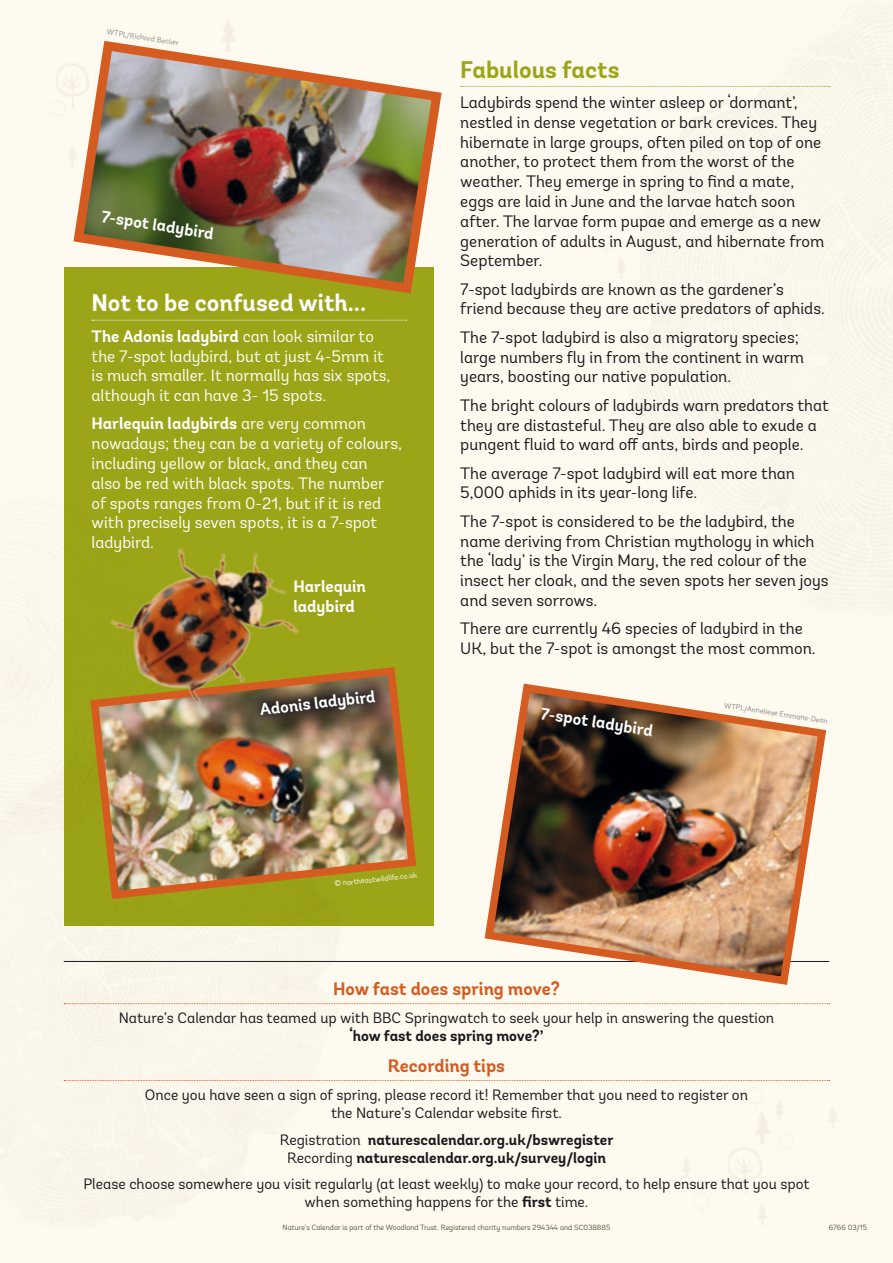
<style>
.page{position:relative;width:893px;height:1263px;background:#fefaef}
.page>*{position:absolute;margin:0;border:0;box-sizing:border-box;transform-origin:0 0}
.t1{font:700 24px "Andes";color:#fff}
.t2{font:700 24px "Andes";color:#9ca518}
.t3{font:700 18px "Andes";color:#d65b20}
.t4{font:16.5px/19.8px "Andes";color:#1a171c}
.t5{font:16.5px/19.8px "Andes";color:#fff}
.t6{font:700 16.5px/19.8px "Andes";color:#fff}
.t7{font:15px/18px "Andes";color:#1a171c;text-align:center}
.t8{font:700 15px/18px "Andes";color:#1a171c;text-align:center}
.t9{font:300 7.5px "Andes";color:#33451a}
.t10{font:7.5px "Andes";color:#87888a}
.t11{font:7.5px "Andes";color:#fff}
.s1{font-weight:700}
.s2{font-style:italic}
.s3{font-weight:400}
</style>
<div class="page">
<div style="left:64px;top:267px;width:370px;height:658px;background:#9ca518"></div>
<svg style="left:461px;top:86px;width:369px;height:1px"></svg>
<hr style="left:64px;top:961px;width:765px;height:1px;background:#1a171c">
<img style="left:68px;top:36px;width:374px;height:258px">
<svg style="left:92px;top:320px;width:315px;height:1px"></svg>
<img style="left:86px;top:667px;width:330px;height:232px">
<img style="left:484px;top:683px;width:346px;height:302px">
<img style="left:86px;top:548px;width:250px;height:169px">
<svg style="left:64px;top:1003px;width:766px;height:1px"></svg>
<svg style="left:64px;top:1080px;width:766px;height:1px"></svg>
<svg style="left:243px;top:673px;width:150px;height:62px;background:#715638"></svg>
<p class="t10" style="left:108px;top:27px;width:74px;rotate:9deg">WTPL/Richard Becker</p>
<p class="t6" style="left:103px;top:207px;width:115px;rotate:9deg">7-spot ladybird</p>
<h1 class="t1" style="left:92px;top:288px;width:276px">Not to be confused with...</h1>
<p class="t5" style="left:92px;top:326px;width:300px"><span class="s1">The Adonis ladybird</span> can look similar to the 7-spot ladybird, but at just 4-5mm it is much smaller. It normally has six spots, although it can have 3- 15 spots.</p>
<p class="t5" style="left:92px;top:414px;width:312px"><span class="s1">Harlequin ladybirds</span> are very common nowadays; they can be a variety of colours, including yellow or black, and they can<br>also be red with black spots. The number of spots ranges from 0-21, but if it is red with precisely seven spots, it is a 7-spot ladybird.</p>
<p class="t6" style="left:293px;top:577px;width:74px">Harlequin ladybird</p>
<p class="t6" style="left:259px;top:699px;width:118px;rotate:-6deg">Adonis ladybird</p>
<h1 class="t2" style="left:460px;top:54px;width:161px">Fabulous facts</h1>
<p class="t4" style="left:460px;top:92px;width:365px">Ladybirds spend the winter asleep or ‘dormant’, nestled in dense vegetation or bark crevices. They hibernate in large groups, often piled on top of one another, to protect them from the worst of the weather. They emerge in spring to find a mate, eggs are laid in June and the larvae hatch soon after. The larvae form pupae and emerge as a new generation of adults in August, and hibernate from September.</p>
<p class="t4" style="left:460px;top:279px;width:366px">7-spot ladybirds are known as the gardener’s friend because they are active predators of aphids.</p>
<p class="t4" style="left:460px;top:327px;width:345px">The 7-spot ladybird is also a migratory species; large numbers fly in from the continent in warm years, boosting our native population.</p>
<p class="t4" style="left:460px;top:395px;width:370px">The bright colours of ladybirds warn predators that they are distasteful. They are also able to exude a pungent fluid to ward off ants, birds and people.</p>
<p class="t4" style="left:460px;top:463px;width:336px">The average 7-spot ladybird will eat more than<br>5,000 aphids in its year-long life.</p>
<p class="t4" style="left:460px;top:511px;width:370px">The 7-spot is considered to be <span class="s2">the</span> ladybird, the name deriving from Christian mythology in which the ‘lady’ is the Virgin Mary, the red colour of the insect her cloak, and the seven spots her seven joys and seven sorrows.</p>
<p class="t4" style="left:460px;top:619px;width:357px">There are currently 46 species of ladybird in the<br>UK, but the 7-spot is amongst the most common.</p>
<p class="t6" style="left:542px;top:704px;width:115px;rotate:9deg">7-spot ladybird</p>
<p class="t10" style="left:725px;top:700px;width:106px;rotate:9deg">WTPL/Anneliese Emmans-Dean</p>
<p class="t11" style="left:334px;top:879px;width:84px;rotate:-6deg">© northeastwildlife.co.uk</p>
<p class="t3" style="left:333px;top:977px;width:228px">How fast does spring move?</p>
<p class="t7" style="left:119px;top:1009px;width:657px">Nature’s Calendar has teamed up with BBC Springwatch to seek your help in answering the question</p>
<p class="t8" style="left:350px;top:1028px;width:195px">‘how fast does spring move?’</p>
<p class="t3" style="left:388px;top:1054px;width:119px">Recording tips</p>
<p class="t7" style="left:145px;top:1086px;width:605px">Once you have seen a sign of spring, please record it! Remember that you need to register on the Nature’s Calendar website first.</p>
<p class="t8" style="left:280px;top:1131px;width:335px"><span class="s3">Registration</span> naturescalendar.org.uk/bswregister<br><span class="s3">Recording</span> naturescalendar.org.uk/survey/login</p>
<p class="t7" style="left:83px;top:1175px;width:728px">Please choose somewhere you visit regularly (at least weekly) to make your record, to help ensure that you spot when something happens for the <span class="s1">first</span> time.</p>
<p class="t9" style="left:283px;top:1223px;width:329px">Nature’s Calendar is part of the Woodland Trust. Registered charity numbers 294344 and SC038885</p>
<p class="t9" style="left:829px;top:1223px;width:40px">6766 03/15</p>
</div>
